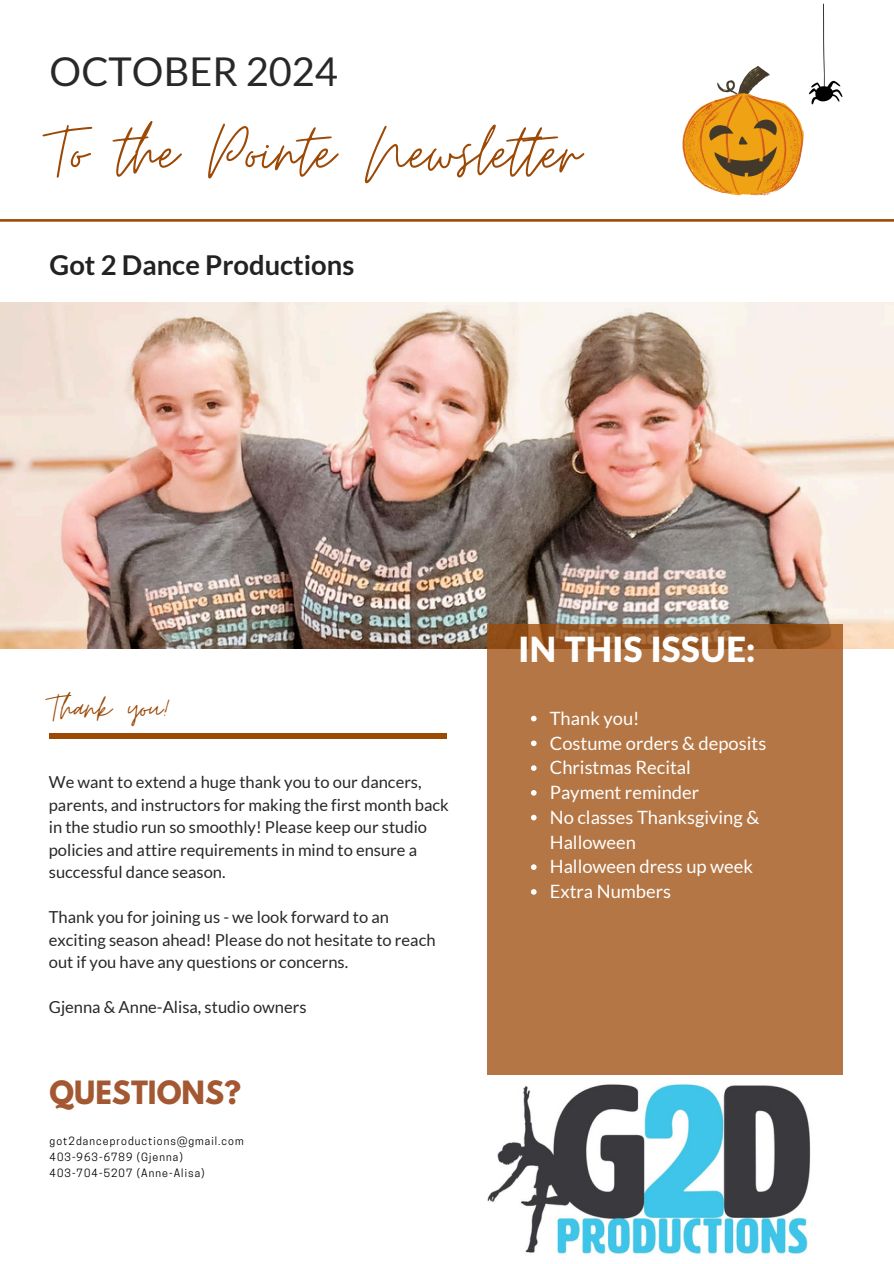
<style>
.page{position:relative;width:894px;height:1264px;background:#fff}
.page>*{position:absolute;margin:0;border:0;box-sizing:border-box;transform-origin:0 0}
.t1{font:79.35px "Moon Time";color:#9c4906}
.t2{font:41.4px "Moon Time";color:#9c4906}
.t3{font:39.75px "Lato";color:#282828}
.t4{font:900 34.8px "Lato Latin";color:#fff}
.t5{font:700 28.35px "League Spartan";color:#a45832}
.t6{font:700 27.3px "Lato";color:#222}
.t7{font:18.3px/24.8px "Lato";color:#fff}
.t8{font:16.5px/22.5px "Lato";color:#282828}
.t9{font:10.65px/16px "Cooper Hewitt";letter-spacing:.1em;color:#000}
</style>
<div class="page">
<svg style="left:0;top:219px;width:893px;height:3px"></svg>
<img style="left:0;top:302px;width:893px;height:347px">
<div style="left:49px;top:733px;width:397px;height:6px;background:#9c4906"></div>
<div style="left:487px;top:624px;width:355px;height:621px;background:#b47644"></div>
<img style="left:487px;top:1075px;width:355px;height:179px">
<svg style="left:682px;top:4px;width:160px;height:191px"></svg>
<svg style="left:531px;top:715px;width:5px;height:6px"></svg>
<svg style="left:531px;top:740px;width:5px;height:6px"></svg>
<svg style="left:531px;top:765px;width:5px;height:6px"></svg>
<svg style="left:531px;top:790px;width:5px;height:5px"></svg>
<svg style="left:531px;top:814px;width:5px;height:6px"></svg>
<svg style="left:531px;top:864px;width:5px;height:6px"></svg>
<svg style="left:531px;top:889px;width:5px;height:5px"></svg>
<h1 class="t3" style="left:50px;top:46px;width:290px">OCTOBER 2024</h1>
<p class="t1" style="left:50px;top:104px;width:532px">To the Pointe Newslet er</p>
<h2 class="t6" style="left:50px;top:248px;width:306px">Got 2 Dance Productions</h2>
<h6 class="t2" style="left:49px;top:683px;width:123px">Thank you!</h6>
<p class="t8" style="left:49px;top:770px;width:401px">We want to extend a huge thank you to our dancers, parents, and instructors for making the first month back in the studio run so smoothly! Please keep our studio policies and attire requirements in mind to ensure a successful dance season.</p>
<h4 class="t8" style="left:49px;top:905px;width:388px">Thank you for joining us - we look forward to an exciting season ahead! Please do not hesitate to reach out if you have any questions or concerns.</h4>
<p class="t8" style="left:49px;top:995px;width:259px">Gjenna &amp; Anne-Alisa, studio owners</p>
<p class="t5" style="left:50px;top:1078px;width:193px">QUESTIONS?</p>
<p class="t9" style="left:50px;top:1133px;width:195px">got2danceproductions@gmail.com<br>403-963-6789 (Gjenna)<br>403-704-5207 (Anne-Alisa)</p>
<p class="t4" style="left:518px;top:634px;width:238px">IN THIS ISSUE:</p>
<p class="t7" style="left:549px;top:705px;width:91px">Thank you!</p>
<p class="t7" style="left:549px;top:730px;width:218px">Costume orders &amp; deposits</p>
<p class="t7" style="left:549px;top:754px;width:142px">Christmas Recital</p>
<p class="t7" style="left:549px;top:779px;width:151px">Payment reminder</p>
<h3 class="t7" style="left:549px;top:804px;width:211px">No classes Thanksgiving &amp;<br>Halloween</h3>
<p class="t7" style="left:549px;top:853px;width:205px">Halloween dress up week</p>
<p class="t7" style="left:549px;top:878px;width:123px">Extra Numbers</p>
</div>
